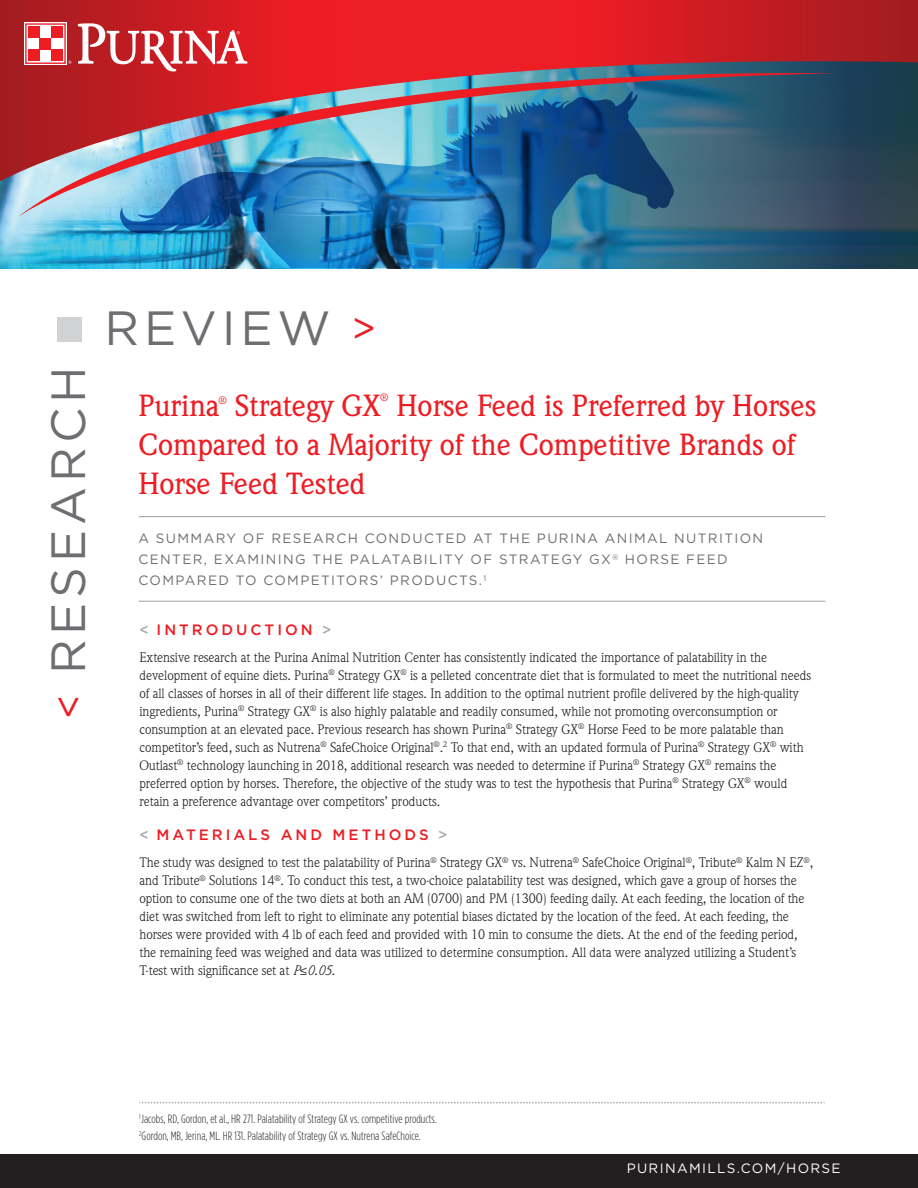
<style>
.page{position:relative;width:918px;height:1188px;background:#fff}
.page>*{position:absolute;margin:0;border:0;box-sizing:border-box;transform-origin:0 0}
.t1{font:48px "Gotham";letter-spacing:.1em;color:#6d6e71}
.t2{font:500 30px/39px "Weidemann";letter-spacing:-.005em;color:#ee1d23}
.t3{font:500 15px "Gotham";letter-spacing:.2em;color:#ee1d23}
.t4{font:13.5px/18px "Weidemann";letter-spacing:-.005em;color:#231f20}
.t5{font:13.5px/21px "Gotham";letter-spacing:.1em;color:#6d6e71}
.t6{font:13.5px "Gotham";letter-spacing:.1em;color:#fff}
.t7{font:300 12px/16.5px "Gotham Condensed";letter-spacing:.005em;color:#231f20}
.t8{font:500 10.5px "Weidemann";color:#ee1d23}
.s1{font-size:39px;color:#ee1d23}
.s2{color:#a8aaad}
.s3{font-style:italic}
.s4{font-family:"Myriad Pro"}
</style>
<div class="page">
<div style="left:0;top:1154px;width:918px;height:34px;background:#231f20"></div>
<hr style="left:139px;top:516px;width:687px;height:1px;background:#a8aaad">
<hr style="left:139px;top:601px;width:687px;height:1px;background:#a8aaad">
<div style="left:58px;top:317px;width:24px;height:25px;background:#d1d2d4"></div>
<img style="left:0;top:181px;width:116px;height:87px">
<svg style="left:632px;top:181px;width:286px;height:87px;background:#2a546c"></svg>
<img style="left:116px;top:218px;width:516px;height:50px">
<svg style="left:0;top:0;width:918px;height:181px;background:#b2232a"></svg>
<img style="left:17px;top:58px;width:817px;height:160px">
<div style="left:24px;top:22px;width:43px;height:43px;background:#fff"></div>
<div style="left:28px;top:26px;width:12px;height:12px;background:#ee1d23"></div>
<div style="left:40px;top:38px;width:11px;height:11px;background:#ee1d23"></div>
<div style="left:51px;top:26px;width:12px;height:12px;background:#ee1d23"></div>
<div style="left:28px;top:49px;width:12px;height:12px;background:#ee1d23"></div>
<div style="left:51px;top:49px;width:12px;height:12px;background:#ee1d23"></div>
<div style="left:25px;top:23px;width:41px;height:41px;border:1px solid #ee1d23"></div>
<svg style="left:68px;top:60px;width:4px;height:4px"></svg>
<svg style="left:78px;top:23px;width:170px;height:48px"></svg>
<svg style="left:139px;top:1102px;width:686px;height:1px"></svg>
<h1 class="t1" style="left:42px;top:719px;width:354px;rotate:-90deg"><span class="s1">&lt;</span> RESEARCH</h1>
<h1 class="t1" style="left:105px;top:301px;width:273px">REVIEW <span class="s1">&gt;</span></h1>
<h2 class="t2" style="left:138px;top:387px;width:82px">Purina</h2>
<p class="t8" style="left:218px;top:395px;width:10px">®</p>
<h2 class="t2" style="left:235px;top:387px;width:147px">Strategy GX</h2>
<p class="t8" style="left:380px;top:392px;width:10px">®</p>
<h2 class="t2" style="left:138px;top:387px;width:679px;text-indent:258px">Horse Feed is Preferred by Horses<br>Compared to a Majority of the Competitive Brands of<br>Horse Feed Tested</h2>
<p class="t5" style="left:139px;top:528px;width:626px">A SUMMARY OF RESEARCH CONDUCTED AT THE PURINA ANIMAL NUTRITION<br>CENTER, EXAMINING THE PALATABILITY OF STRATEGY GX<sup>®</sup> HORSE FEED<br>COMPARED TO COMPETITORS’ PRODUCTS.<sup>1</sup></p>
<p class="t3" style="left:139px;top:621px;width:193px"><span class="s2">&lt;</span> INTRODUCTION <span class="s2">&gt;</span></p>
<p class="t4" style="left:139px;top:648px;width:673px">Extensive research at the Purina Animal Nutrition Center has consistently indicated the importance of palatability in the development of equine diets. Purina<sup>®</sup> Strategy GX<sup>®</sup> is a pelleted concentrate diet that is formulated to meet the nutritional needs of all classes of horses in all of their different life stages. In addition to the optimal nutrient profile delivered by the high-quality ingredients, Purina<sup>®</sup> Strategy GX<sup>®</sup> is also highly palatable and readily consumed, while not promoting overconsumption or consumption at an elevated pace. Previous research has shown Purina<sup>®</sup> Strategy GX<sup>®</sup> Horse Feed to be more palatable than competitor’s feed, such as Nutrena<sup>®</sup> SafeChoice Original<sup>®</sup>.<sup>2</sup> To that end, with an updated formula of Purina<sup>®</sup> Strategy GX<sup>®</sup> with Outlast<sup>®</sup> technology launching in 2018, additional research was needed to determine if Purina<sup>®</sup> Strategy GX<sup>®</sup> remains the preferred option by horses. Therefore, the objective of the study was to test the hypothesis that Purina<sup>®</sup> Strategy GX<sup>®</sup> would retain a preference advantage over competitors’ products.</p>
<p class="t3" style="left:139px;top:826px;width:309px"><span class="s2">&lt;</span> MATERIALS AND METHODS <span class="s2">&gt;</span></p>
<p class="t4" style="left:139px;top:853px;width:675px">The study was designed to test the palatability of Purina<sup>®</sup> Strategy GX<sup>®</sup> vs. Nutrena<sup>®</sup> SafeChoice Original<sup>®</sup>, Tribute<sup>®</sup> Kalm N EZ<sup>®</sup>, and Tribute<sup>®</sup> Solutions 14<sup>®</sup>. To conduct this test, a two-choice palatability test was designed, which gave a group of horses the option to consume one of the two diets at both an AM (0700) and PM (1300) feeding daily. At each feeding, the location of the diet was switched from left to right to eliminate any potential biases dictated by the location of the feed. At each feeding, the horses were provided with 4 lb of each feed and provided with 10 min to consume the diets. At the end of the feeding period, the remaining feed was weighed and data was utilized to determine consumption. All data were analyzed utilizing a Student’s T-test with significance set at <span class="s3">P</span><span class="s4">≤</span><span class="s3">0.05.</span></p>
<p class="t7" style="left:139px;top:1111px;width:299px"><sup>1</sup>Jacobs, RD, Gordon, et al., HR 271. Palatability of Strategy GX vs. competitive products.<br><sup>2</sup>Gordon, MB, Jerina, ML. HR 131. Palatability of Strategy GX vs. Nutrena SafeChoice.</p>
<p class="t6" style="left:627px;top:1161px;width:215px">PURINAMILLS.COM/HORSE</p>
</div>
